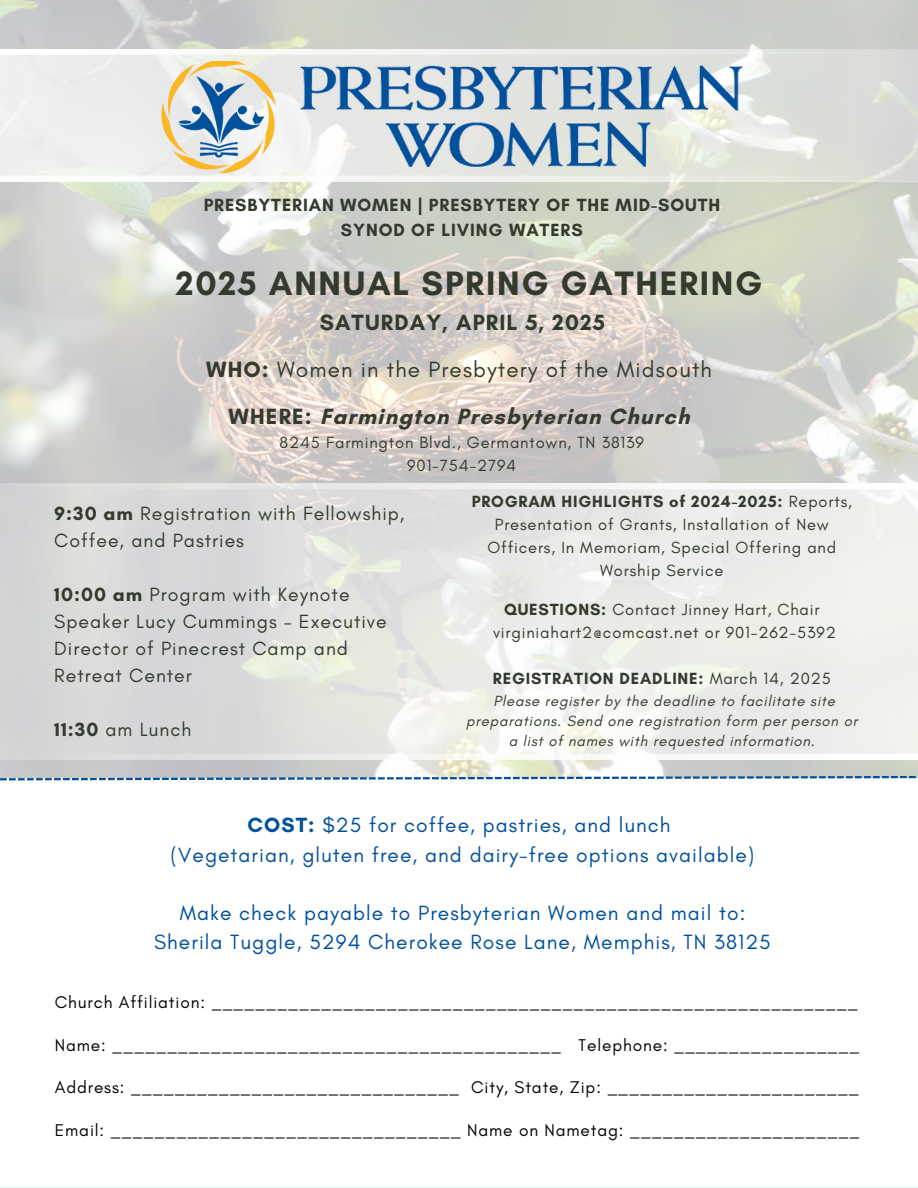
<style>
.page{position:relative;width:918px;height:1188px;background:#fff}
.page>*{position:absolute;margin:0;border:0;box-sizing:border-box;transform-origin:0 0}
.t1{font:700 34.5px "Glacial Indifference";letter-spacing:.05em;color:#343a2d}
.t2{font:700 22.5px "Glacial Indifference";letter-spacing:.05em;color:#343a2d}
.t3{font:22.5px "Glacial Indifference";letter-spacing:.05em;color:#343a2d}
.t4{font:21px/29.2px "Glacial Indifference";letter-spacing:.05em;color:#00509d;text-align:center}
.t5{font:19.5px/27px "Glacial Indifference";letter-spacing:.05em;color:#343a2d}
.t6{font:700 18px/25px "Glacial Indifference";letter-spacing:.05em;color:#343a2d;text-align:center}
.t7{font:17.25px "Glacial Indifference";letter-spacing:.05em;color:#000}
.t8{font:16.5px/23px "Glacial Indifference";letter-spacing:.05em;color:#343a2d;text-align:center}
.t9{font:700 16.5px "Glacial Indifference";letter-spacing:.05em;color:#343a2d}
.t10{font:italic 15px/20px "Glacial Indifference";letter-spacing:.05em;color:#343a2d;text-align:center}
.s1{font-weight:700}
.s2{font-weight:400}
</style>
<div class="page">
<img style="left:0;top:0;width:918px;height:776px">
<svg style="left:0;top:776px;width:918px;height:4px"></svg>
<svg style="left:0;top:484px;width:918px;height:275px;background:#e5e5e3"></svg>
<svg style="left:0;top:49px;width:918px;height:132px"></svg>
<img style="left:162px;top:62px;width:113px;height:111px">
<img style="left:285px;top:62px;width:472px;height:104px">
<p class="t6" style="left:204px;top:192px;width:518px">PRESBYTERIAN WOMEN | PRESBYTERY OF THE MID-SOUTH<br>SYNOD OF LIVING WATERS</p>
<p class="t1" style="left:176px;top:262px;width:588px">2025 ANNUAL SPRING GATHERING</p>
<p class="t2" style="left:320px;top:309px;width:287px">SATURDAY, APRIL 5, 2025</p>
<p class="t3" style="left:206px;top:356px;width:507px"><span class="s1">WHO:</span> Women in the Presbytery of the Midsouth</p>
<h3 class="t2" style="left:229px;top:403px;width:463px">WHERE: Farmington Presbyterian Church</h3>
<h3 class="t8" style="left:280px;top:431px;width:366px">8245 Farmington Blvd., Germantown, TN 38139<br>901-754-2794</h3>
<h5 class="t5" style="left:54px;top:499px;width:352px"><span class="s1">9:30 am</span> Registration with Fellowship,<br>Coffee, and Pastries</h5>
<p class="t5" style="left:54px;top:580px;width:334px"><span class="s1">10:00 am</span> Program with Keynote<br>Speaker Lucy Cummings – Executive<br>Director of Pinecrest Camp and<br>Retreat Center</p>
<p class="t5" style="left:54px;top:715px;width:139px"><span class="s1">11:30</span> am Lunch</p>
<h4 class="t8" style="left:472px;top:490px;width:382px"><span class="s1">PROGRAM HIGHLIGHTS of 2024-2025:</span> Reports, Presentation of Grants, Installation of New Officers, In Memoriam, Special Offering and Worship Service</h4>
<h4 class="t8" style="left:493px;top:598px;width:344px"><span class="s1">QUESTIONS:</span> Contact Jinney Hart, Chair virginiahart2@comcast.net or 901-262-5392</h4>
<h4 class="t9" style="left:493px;top:669px;width:340px">REGISTRATION DEADLINE: <span class="s2">March 14, 2025</span></h4>
<h5 class="t10" style="left:466px;top:691px;width:393px">Please register by the deadline to facilitate site preparations. Send one registration form per person or a list of names with requested information.</h5>
<h1 class="t4" style="left:171px;top:810px;width:585px"><span class="s1">COST:</span> $25 for coffee, pastries, and lunch<br>(Vegetarian, gluten free, and dairy-free options available)</h1>
<h2 class="t4" style="left:154px;top:898px;width:618px">Make check payable to Presbyterian Women and mail to:<br>Sherila Tuggle, 5294 Cherokee Rose Lane, Memphis, TN 38125</h2>
<h5 class="t7" style="left:55px;top:991px;width:805px">Church Affiliation: ___________________________________________________________</h5>
<h5 class="t7" style="left:55px;top:1034px;width:806px">Name: _________________________________________ Telephone: _________________</h5>
<h5 class="t7" style="left:55px;top:1077px;width:806px">Address: ______________________________ City, State, Zip: _______________________</h5>
<h5 class="t7" style="left:55px;top:1120px;width:806px">Email: ________________________________ Name on Nametag: _____________________</h5>
</div>
